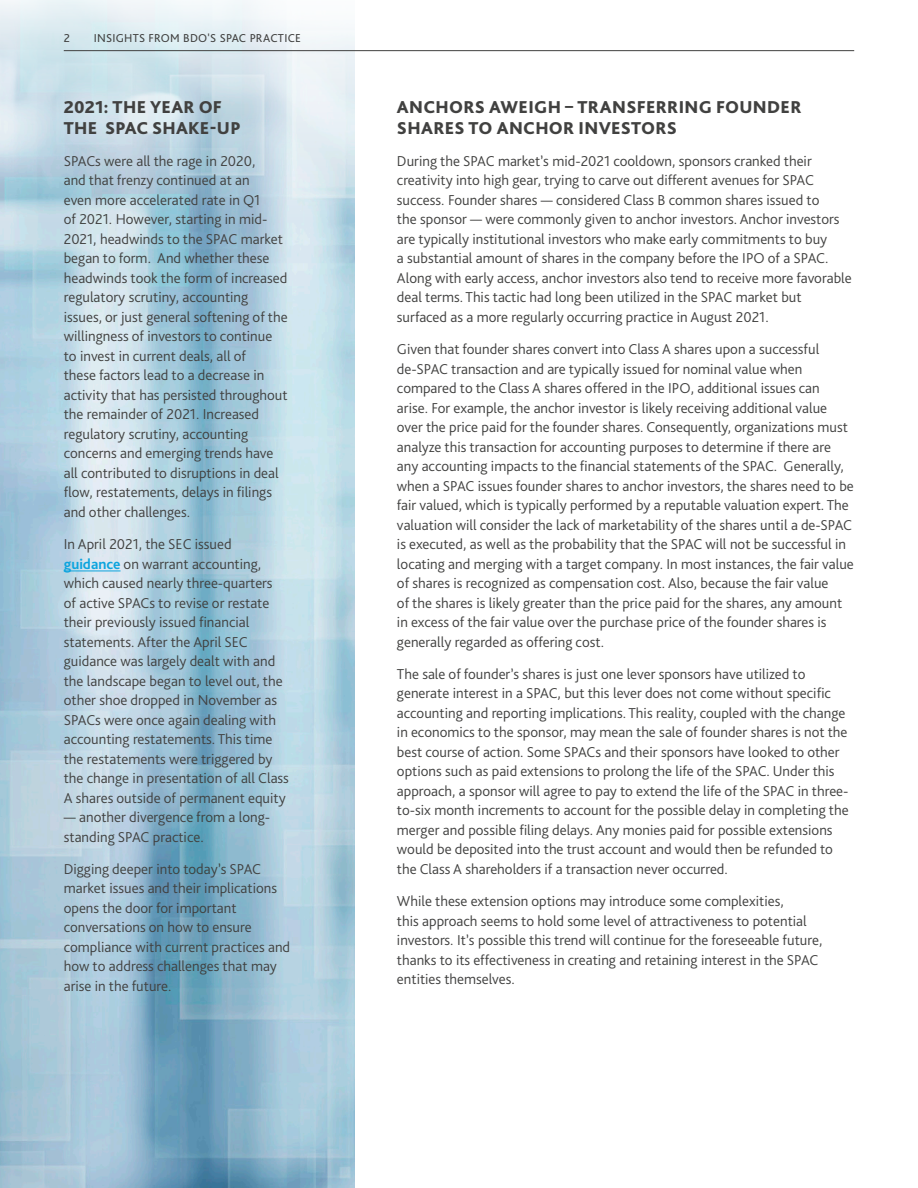
<style>
.page{position:relative;width:918px;height:1188px;background:#fff}
.page>*{position:absolute;margin:0;border:0;box-sizing:border-box;transform-origin:0 0}
.Body_copy{font:800 18px/21px "Bliss Pro";letter-spacing:.02em;color:#414140}
.Subhead{font:800 18px/21px "Bliss Pro";letter-spacing:.015em;color:#414140}
.Body_copy-2{font:300 15px/19.5px "Bliss Pro";color:#414140}
.Body_11{font:12px "Bliss Pro";letter-spacing:.02em;color:#414140}
.s1{font-weight:700;color:#0ca4de}
</style>
<div class="page">
<img style="left:0;top:225px;width:354px;height:963px">
<svg style="left:0;top:0;width:354px;height:225px;background:#cde0e9"></svg>
<hr style="left:64px;top:571px;width:57px;height:1px;background:#0ca4de">
<hr style="left:64px;top:50px;width:790px;height:1px;background:#414140">
<p class="Body_11" style="left:64px;top:31px;width:8px">2</p>
<p class="Body_11" style="left:94px;top:31px;width:208px">INSIGHTS FROM BDO'S SPAC PRACTICE</p>
<p class="Subhead" style="left:64px;top:96px;width:178px">2021: THE YEAR OF<br>THE SPAC SHAKE-UP</p>
<p class="Body_copy-2" style="left:64px;top:151px;width:225px">SPACs were all the rage in 2020,<br>and that frenzy continued at an<br>even more accelerated rate in Q1<br>of 2021. However, starting in mid-2021, headwinds to the SPAC market began to form. And whether these headwinds took the form of increased regulatory scrutiny, accounting issues, or just general softening of the willingness of investors to continue to invest in current deals, all of<br>these factors lead to a decrease in activity that has persisted throughout the remainder of 2021. Increased regulatory scrutiny, accounting concerns and emerging trends have all contributed to disruptions in deal flow, restatements, delays in filings and other challenges.</p>
<p class="Body_copy-2" style="left:64px;top:534px;width:227px">In April 2021, the SEC issued <span class="s1">guidance</span> on warrant accounting, which caused nearly three-quarters<br>of active SPACs to revise or restate their previously issued financial statements. After the April SEC guidance was largely dealt with and the landscape began to level out, the other shoe dropped in November as SPACs were once again dealing with accounting restatements. This time the restatements were triggered by the change in presentation of all Class A shares outside of permanent equity</p>
<p class="Body_copy-2" style="left:64px;top:807px;width:208px">— another divergence from a long&shy;standing SPAC practice.</p>
<p class="Body_copy-2" style="left:64px;top:859px;width:228px">Digging deeper into today’s SPAC market issues and their implications opens the door for important conversations on how to ensure compliance with current practices and how to address challenges that may arise in the future.</p>
<p class="Body_copy" style="left:397px;top:96px;width:406px">ANCHORS AWEIGH – TRANSFERRING FOUNDER<br>SHARES TO ANCHOR INVESTORS</p>
<p class="Body_copy-2" style="left:397px;top:151px;width:456px">During the SPAC market’s mid-2021 cooldown, sponsors cranked their creativity into high gear, trying to carve out different avenues for SPAC success. Founder shares — considered Class B common shares issued to<br>the sponsor — were commonly given to anchor investors. Anchor investors are typically institutional investors who make early commitments to buy<br>a substantial amount of shares in the company before the IPO of a SPAC.<br>Along with early access, anchor investors also tend to receive more favorable deal terms. This tactic had long been utilized in the SPAC market but surfaced as a more regularly occurring practice in August 2021.</p>
<p class="Body_copy-2" style="left:397px;top:339px;width:458px">Given that founder shares convert into Class A shares upon a successful de-SPAC transaction and are typically issued for nominal value when compared to the Class A shares offered in the IPO, additional issues can arise. For example, the anchor investor is likely receiving additional value over the price paid for the founder shares. Consequently, organizations must analyze this transaction for accounting purposes to determine if there are any accounting impacts to the financial statements of the SPAC. Generally, when a SPAC issues founder shares to anchor investors, the shares need to be fair valued, which is typically performed by a reputable valuation expert. The valuation will consider the lack of marketability of the shares until a de-SPAC is executed, as well as the probability that the SPAC will not be successful in locating and merging with a target company. In most instances, the fair value of shares is recognized as compensation cost. Also, because the fair value<br>of the shares is likely greater than the price paid for the shares, any amount in excess of the fair value over the purchase price of the founder shares is generally regarded as offering cost.</p>
<p class="Body_copy-2" style="left:397px;top:664px;width:453px">The sale of founder’s shares is just one lever sponsors have utilized to generate interest in a SPAC, but this lever does not come without specific accounting and reporting implications. This reality, coupled with the change in economics to the sponsor, may mean the sale of founder shares is not the best course of action. Some SPACs and their sponsors have looked to other options such as paid extensions to prolong the life of the SPAC. Under this approach, a sponsor will agree to pay to extend the life of the SPAC in three&shy;to-six month increments to account for the possible delay in completing the merger and possible filing delays. Any monies paid for possible extensions would be deposited into the trust account and would then be refunded to the Class A shareholders if a transaction never occurred.</p>
<p class="Body_copy-2" style="left:397px;top:891px;width:427px">While these extension options may introduce some complexities,<br>this approach seems to hold some level of attractiveness to potential investors. It’s possible this trend will continue for the foreseeable future, thanks to its effectiveness in creating and retaining interest in the SPAC entities themselves.</p>
</div>
